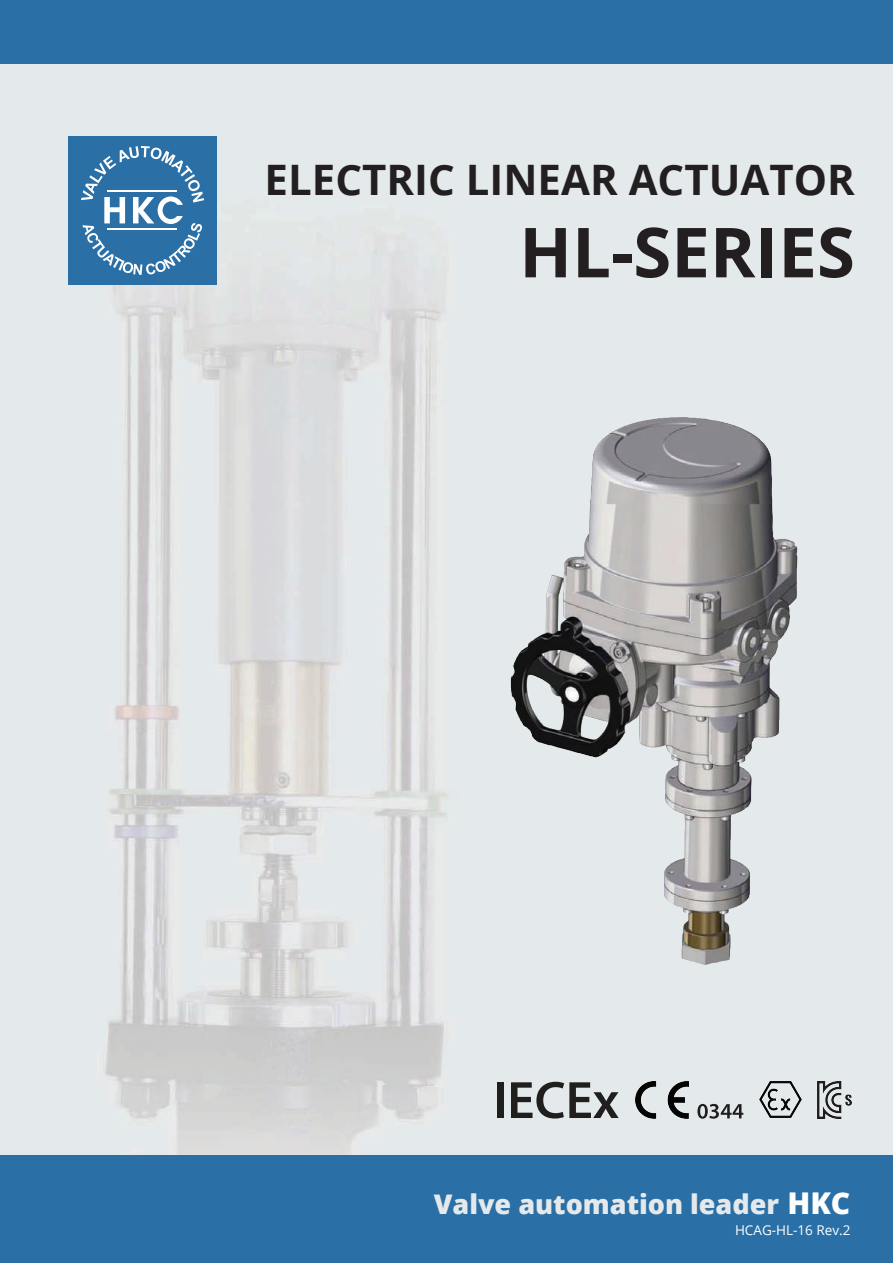
<style>
.page{position:relative;width:893px;height:1263px;background:#fff}
.page>*{position:absolute;margin:0;border:0;box-sizing:border-box;transform-origin:0 0}
.t1{font:700 69px "Open Sans";color:#231f20}
.t2{font:700 42px "Open Sans";color:#231f20}
.t3{font:800 27px "Open Sans";color:#e5e9eb}
.t4{font:13.5px "Open Sans";color:#fff}
.s1{font-size:30px;color:#fff}
</style>
<div class="page">
<img style="left:0;top:64px;width:893px;height:1091px">
<img style="left:511px;top:417px;width:167px;height:300px">
<div style="left:0;top:1155px;width:893px;height:108px;background:#2a6fa5"></div>
<img style="left:635px;top:1081px;width:53px;height:37px">
<svg style="left:697px;top:1104px;width:46px;height:15px"></svg>
<div style="left:497px;top:1082px;width:6px;height:36px;background:#211e1e"></div>
<svg style="left:511px;top:1082px;width:108px;height:36px;background:#919394"></svg>
<img style="left:759px;top:1082px;width:42px;height:36px">
<img style="left:818px;top:1081px;width:33px;height:37px">
<div style="left:0;top:0;width:893px;height:64px;background:#2a6fa5"></div>
<div style="left:68px;top:136px;width:149px;height:149px;background:#2a6fa5"></div>
<svg style="left:81px;top:146px;width:123px;height:129px"></svg>
<h2 class="t2" style="left:265px;top:150px;width:592px">ELECTRIC LINEAR ACTUATOR</h2>
<h1 class="t1" style="left:519px;top:204px;width:337px">HL-SERIES</h1>
<p class="t3" style="left:434px;top:1184px;width:418px">Valve automation leader <span class="s1">HKC</span></p>
<p class="t4" style="left:735px;top:1221px;width:117px">HCAG-HL-16 Rev.2</p>
</div>
